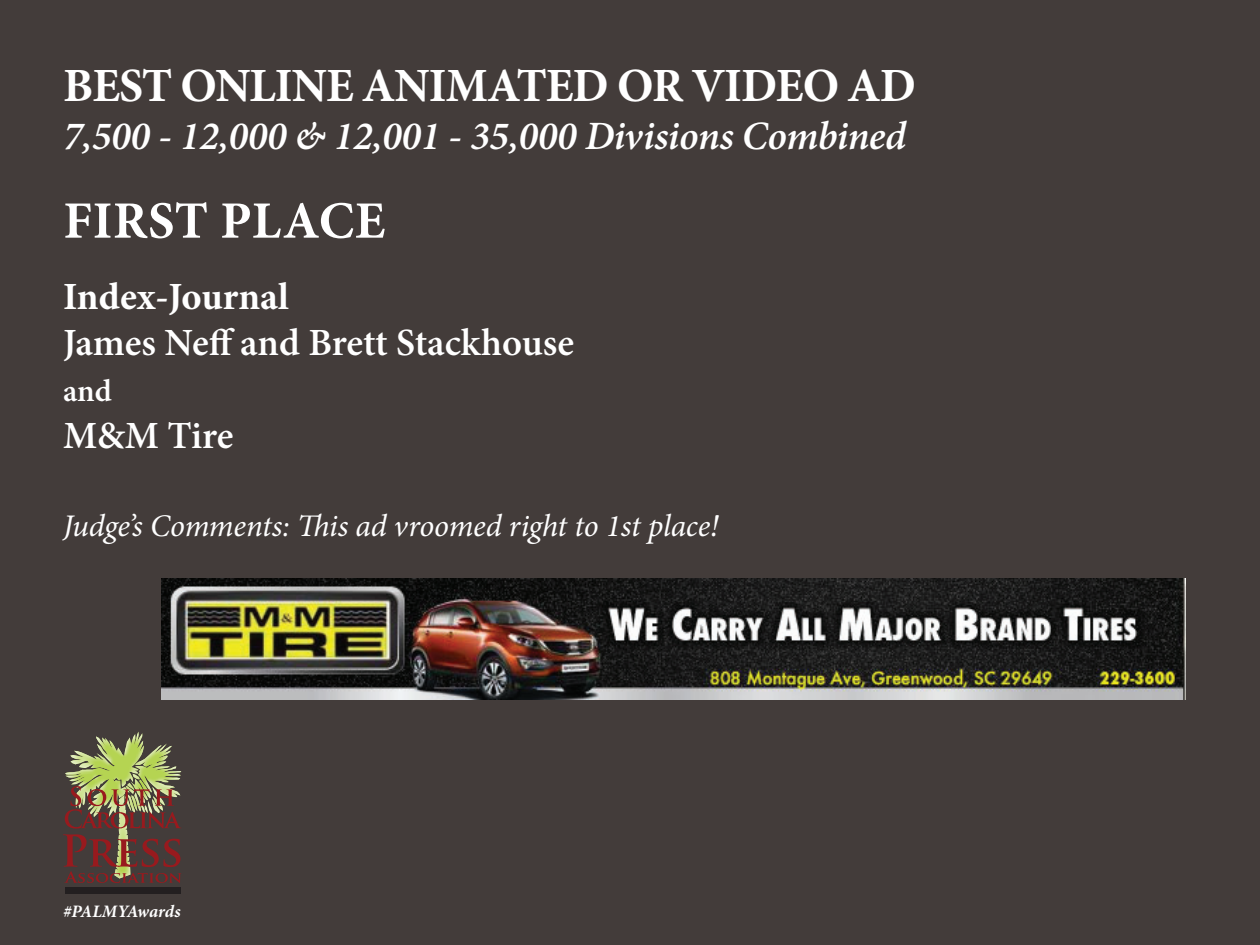
<style>
.page{position:relative;width:1260px;height:945px;background:#433c3a}
.page>*{position:absolute;margin:0;border:0;box-sizing:border-box;transform-origin:0 0}
.t1{font:700 52.5px "Minion Pro";letter-spacing:.01em;color:#fff}
.t2{font:700 47.6px "Minion Pro";letter-spacing:-.02em;color:#fff}
.t3{font:italic 600 40.25px "Minion Pro";letter-spacing:-.01em;color:#fff}
.t4{font:600 38.5px "Minion Pro";color:#fff}
.t5{font:700 38.5px "Minion Pro";color:#fff}
.t6{font:italic 31.5px "Minion Pro";letter-spacing:-.005em;color:#fff}
.t7{font:600 31.5px "Minion Pro";color:#fff}
.t8{font:italic 700 17.5px "Minion Pro";letter-spacing:-.005em;color:#fff}
</style>
<div class="page">
<svg style="left:63px;top:732px;width:118px;height:151px"></svg>
<div style="left:65px;top:887px;width:116px;height:7px;background:#231f20"></div>
<img style="left:161px;top:578px;width:1024px;height:121px">
<h2 class="t2" style="left:63px;top:67px;width:855px">BEST ONLINE ANIMATED OR VIDEO AD</h2>
<p class="t3" style="left:63px;top:121px;width:845px">7,500 - 12,000 &amp; 12,001 - 35,000 Divisions Combined</p>
<h1 class="t1" style="left:63px;top:200px;width:323px">FIRST PLACE</h1>
<p class="t5" style="left:63px;top:282px;width:227px">Index-Journal</p>
<p class="t4" style="left:63px;top:327px;width:513px">James Neff and Brett Stackhouse</p>
<p class="t7" style="left:63px;top:379px;width:50px">and</p>
<p class="t4" style="left:63px;top:420px;width:172px">M&amp;M Tire</p>
<p class="t6" style="left:63px;top:513px;width:657px">Judge’s Comments: This ad vroomed right to 1st place!</p>
<p class="t8" style="left:63px;top:905px;width:119px">#PALMYAwards</p>
</div>
